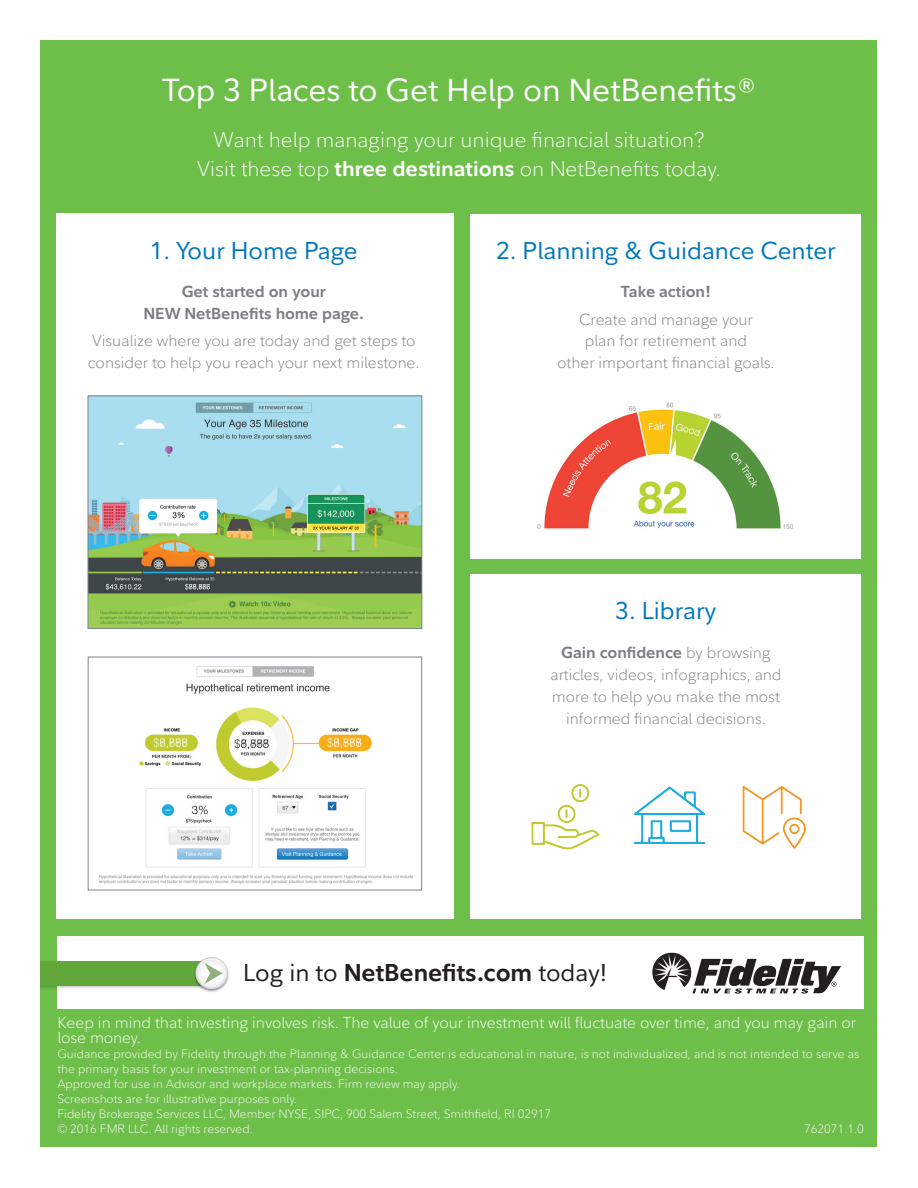
<style>
.page{position:relative;width:918px;height:1188px;background:#fff}
.page>*{position:absolute;margin:0;border:0;box-sizing:border-box;transform-origin:0 0}
.t1{font:31.5px "Fidelity Sans";color:#fff}
.t2{font:24px "Fidelity Sans";color:#0077bd}
.t3{font:700 24px "Fidelity Sans";color:#231f20}
.t4{font:300 21px/28.5px "Fidelity Sans";color:#fff;text-align:center}
.t5{font:300 15.75px/21.8px "Fidelity Sans";color:#797f84;text-align:center}
.t6{font:300 15.75px/15.8px "Fidelity Sans";color:#fff}
.t7{font:700 15.75px/21.8px "Fidelity Sans";color:#797f84;text-align:center}
.t8{font:300 12px/15px "Fidelity Sans";color:#fff}
.s1{font-weight:700}
.s2{font-weight:400}
</style>
<div class="page">
<div style="left:40px;top:40px;width:838px;height:1108px;background:#6ebe4a"></div>
<div style="left:471px;top:214px;width:390px;height:345px;background:#fff"></div>
<div style="left:56px;top:214px;width:398px;height:705px;background:#fff"></div>
<div style="left:57px;top:936px;width:807px;height:73px;background:#fff"></div>
<div style="left:471px;top:574px;width:390px;height:345px;background:#fff"></div>
<svg style="left:652px;top:952px;width:189px;height:42px"></svg>
<img style="left:202px;top:965px;width:27px;height:27px">
<svg style="left:195px;top:957px;width:33px;height:32px"></svg>
<svg style="left:40px;top:957px;width:186px;height:32px"></svg>
<img style="left:98px;top:666px;width:316px;height:218px">
<div style="left:88px;top:657px;width:334px;height:233px;border:1px solid #7c868d"></div>
<img style="left:90px;top:398px;width:330px;height:229px">
<div style="left:88px;top:396px;width:334px;height:233px;border:1px solid #7c868d"></div>
<img style="left:537px;top:402px;width:256px;height:127px">
<img style="left:531px;top:784px;width:69px;height:66px">
<img style="left:742px;top:786px;width:64px;height:63px">
<img style="left:634px;top:786px;width:72px;height:58px">
<h1 class="t1" style="left:162px;top:69px;width:595px">Top 3 Places to Get Help on NetBenefits®</h1>
<h3 class="t4" style="left:197px;top:126px;width:525px">Want help managing your unique financial situation?<br>Visit these top <span class="s1">three destinations</span> on NetBenefits today.</h3>
<h2 class="t2" style="left:150px;top:235px;width:209px">1. Your Home Page</h2>
<h3 class="t7" style="left:143px;top:281px;width:222px">Get started on your<br>NEW NetBenefits home page.</h3>
<h3 class="t5" style="left:88px;top:330px;width:333px;text-align:left">Visualize where you are today and get steps to consider to help you reach your next milestone.</h3>
<h2 class="t2" style="left:496px;top:235px;width:341px">2. Planning &amp; Guidance Center</h2>
<h3 class="t7" style="left:621px;top:281px;width:92px">Take action!</h3>
<h3 class="t5" style="left:557px;top:308px;width:219px">Create and manage your<br>plan for retirement and<br>other important financial goals.</h3>
<h2 class="t2" style="left:616px;top:595px;width:102px">3. Library</h2>
<h3 class="t5" style="left:550px;top:642px;width:233px"><span class="s1">Gain confidence</span> by browsing articles, videos, infographics, and more to help you make the most informed financial decisions.</h3>
<h2 class="t3" style="left:243px;top:956px;width:366px"><span class="s2">Log in to</span> NetBenefits.com <span class="s2">today!</span></h2>
<h3 class="t6" style="left:57px;top:1014px;width:800px">Keep in mind that investing involves risk. The value of your investment will fluctuate over time, and you may gain or lose money.</h3>
<p class="t8" style="left:57px;top:1047px;width:803px">Guidance provided by Fidelity through the Planning &amp; Guidance Center is educational in nature, is not individualized, and is not intended to serve as the primary basis for your investment or tax-planning decisions.<br>Approved for use in Advisor and workplace markets. Firm review may apply.<br>Screenshots are for illustrative purposes only.<br>Fidelity Brokerage Services LLC, Member NYSE, SIPC, 900 Salem Street, Smithfield, RI 02917<br>© 2016 FMR LLC. All rights reserved.</p>
<p class="t8" style="left:804px;top:1122px;width:61px">762071.1.0</p>
</div>
